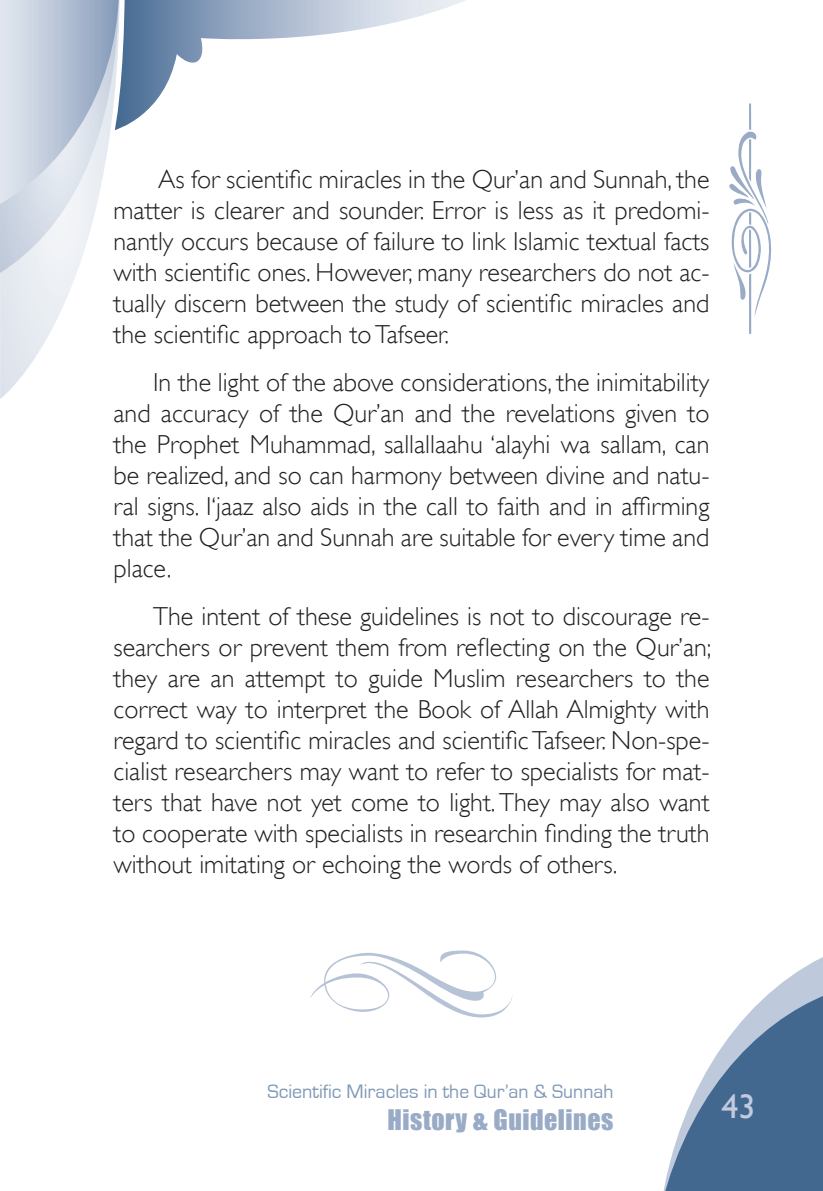
<style>
.page{position:relative;width:823px;height:1191px;background:#fff}
.page>*{position:absolute;margin:0;border:0;box-sizing:border-box;transform-origin:0 0}
.t1{font:34px "Gill Sans";color:#c1cbdd}
.Basic{font:300 26px/31px "Gill Sans";color:#231f20;text-align:justify}
.t2{font:26px "Impact";letter-spacing:.02em;color:#99abc6}
.t3{font:20px "Eurostile";color:#7f98b6}
</style>
<div class="page">
<svg style="left:663px;top:957px;width:159px;height:234px"></svg>
<svg style="left:729px;top:103px;width:43px;height:231px"></svg>
<svg style="left:0;top:273px;width:76px;height:126px"></svg>
<svg style="left:119px;top:0;width:347px;height:129px"></svg>
<svg style="left:0;top:0;width:119px;height:273px"></svg>
<svg style="left:310px;top:950px;width:202px;height:67px"></svg>
<p class="Basic" style="left:113px;top:164px;width:597px;text-indent:45px">As for scientific miracles in the Qur’an and Sunnah, the matter is clearer and sounder. Error is less as it predomi&shy;nantly occurs because of failure to link Islamic textual facts with scientific ones. However, many researchers do not ac&shy;tually discern between the study of scientific miracles and the scientific approach to Tafseer.</p>
<p class="Basic" style="left:113px;top:367px;width:597px;text-indent:40px">In the light of the above considerations, the inimitability and accuracy of the Qur’an and the revelations given to the Prophet Muhammad, sallallaahu ‘alayhi wa sallam, can be realized, and so can harmony between divine and natu&shy;ral signs. I‘jaaz also aids in the call to faith and in affirming that the Qur’an and Sunnah are suitable for every time and place.</p>
<p class="Basic" style="left:113px;top:601px;width:599px;text-indent:40px">The intent of these guidelines is not to discourage re&shy;searchers or prevent them from reflecting on the Qur’an; they are an attempt to guide Muslim researchers to the correct way to interpret the Book of Allah Almighty with regard to scientific miracles and scientific Tafseer. Non-spe&shy;cialist researchers may want to refer to specialists for mat&shy;ters that have not yet come to light. They may also want to cooperate with specialists in researchin finding the truth without imitating or echoing the words of others.</p>
<p class="t3" style="left:267px;top:1080px;width:347px">Scientific Miracles in the Qur’an &amp; Sunnah</p>
<p class="t2" style="left:387px;top:1103px;width:227px">History &amp; Guidelines</p>
<h1 class="t1" style="left:721px;top:1086px;width:35px">43</h1>
</div>
